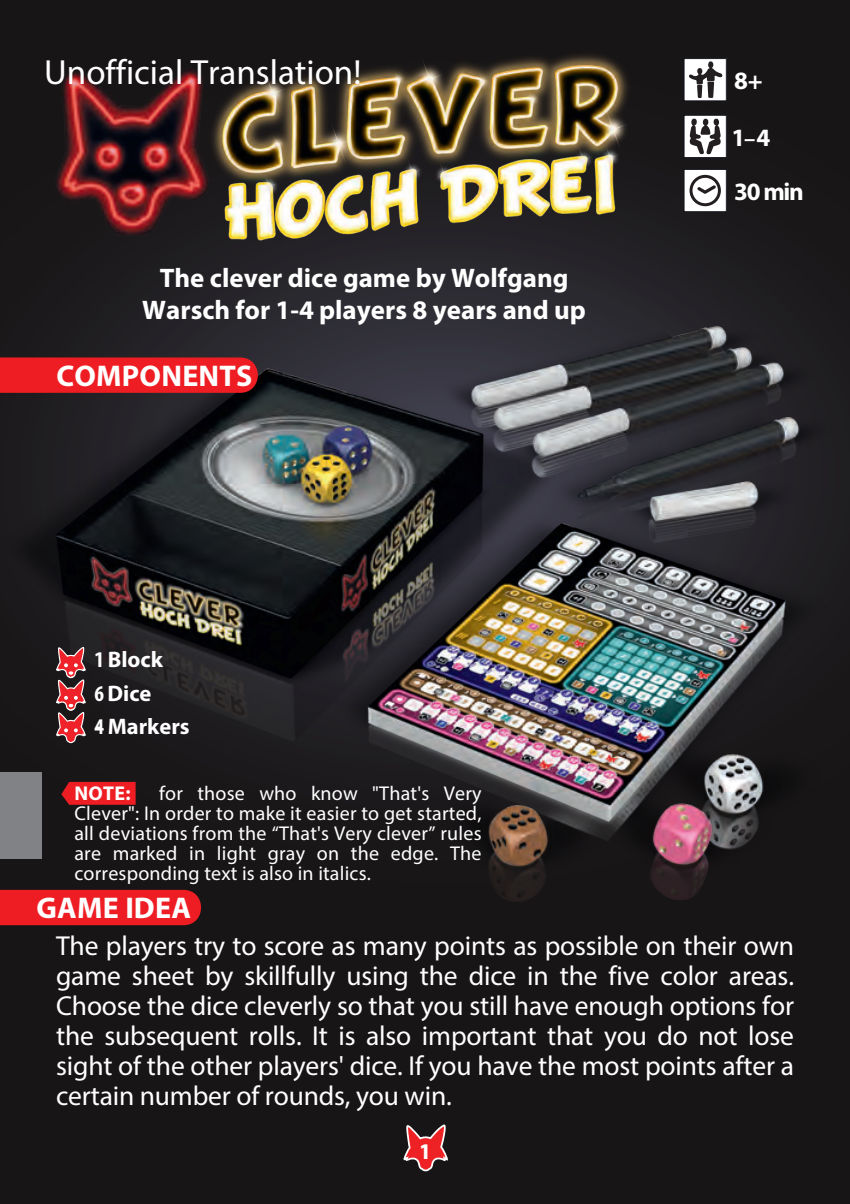
<style>
.page{position:relative;width:850px;height:1204px;background:#fff}
.page>*{position:absolute;margin:0;border:0;box-sizing:border-box;transform-origin:0 0}
.t1{font:35px "Myriad Pro";color:#fff}
.t2{font:700 30px "Myriad Pro";letter-spacing:.01em;color:#fff}
.t3{font:27.5px/30px "Myriad Pro";letter-spacing:-.005em;color:#fff;text-align:justify}
.t4{font:700 27px/31.8px "Myriad Pro";color:#fff;text-align:center}
.t5{font:700 25px/54px "Myriad Pro";color:#fff}
.t6{font:700 22.5px/33.8px "Myriad Pro";color:#fff}
.t7{font:900 condensed 22.5px "Myriad Pro";color:#fff}
.t8{font:20px/20px "Myriad Pro";letter-spacing:.01em;color:#fff;text-align:justify}
.t9{font:700 20px "Myriad Pro";color:#fff}
.s1{font-stretch:condensed}
.s2{font-stretch:condensed;font-size:22.5px}
</style>
<div class="page">
<div style="left:0;top:0;width:849px;height:1203px;background:#181516"></div>
<svg style="left:402px;top:1109px;width:47px;height:63px;background:#733133"></svg>
<img style="left:0;top:177px;width:849px;height:846px">
<img style="left:52px;top:51px;width:587px;height:197px">
<div style="left:683px;top:59px;width:43px;height:42px;background:#fff"></div>
<div style="left:683px;top:58px;width:43px;height:43px;border:1px solid #11121a"></div>
<svg style="left:689px;top:61px;width:33px;height:37px"></svg>
<div style="left:683px;top:115px;width:43px;height:42px;background:#fff"></div>
<div style="left:683px;top:115px;width:43px;height:43px;border:1px solid #11121a"></div>
<svg style="left:689px;top:118px;width:31px;height:36px"></svg>
<div style="left:683px;top:169px;width:43px;height:43px;background:#fff"></div>
<div style="left:683px;top:169px;width:43px;height:43px;border:1px solid #11121a"></div>
<svg style="left:689px;top:175px;width:31px;height:31px"></svg>
<svg style="left:0;top:889px;width:207px;height:36px;background:#df1c22"></svg>
<svg style="left:0;top:357px;width:263px;height:36px;background:#e31c22"></svg>
<div style="left:0;top:772px;width:42px;height:87px;background:#808285"></div>
<svg style="left:96px;top:726px;width:5px;height:4px"></svg>
<svg style="left:56px;top:647px;width:31px;height:97px;background:#924447"></svg>
<div style="left:61px;top:782px;width:74px;height:22px;background:#ee1d23"></div>
<p class="t1" style="left:44px;top:51px;width:318px">Unofficial Translation!</p>
<p class="t4" style="left:142px;top:262px;width:445px">The clever dice game by Wolfgang<br>Warsch for 1-4 players 8 years and up</p>
<p class="t2" style="left:56px;top:356px;width:197px">COMPONENTS</p>
<p class="t6" style="left:94px;top:641px;width:97px"><span class="s1">1</span> Block<br><span class="s1">6</span> Dice<br><span class="s1">4</span> Markers</p>
<p class="t8" style="left:74px;top:783px;width:408px;text-indent:85px">for those who know "That's Very Clever": In order to make it easier to get started, all deviations from the “That's Very clever” rules are marked in light gray on the edge. The corresponding text is also in italics.</p>
<p class="t9" style="left:74px;top:780px;width:58px">NOTE:</p>
<p class="t5" style="left:733px;top:54px;width:30px">8+</p>
<p class="t5" style="left:731px;top:111px;width:74px">1<span class="s2">–</span>4<br>30 min</p>
<p class="t2" style="left:37px;top:888px;width:156px">GAME IDEA</p>
<p class="t3" style="left:56px;top:930px;width:739px">The players try to score as many points as possible on their own game sheet by skillfully using the dice in the five color areas.<br>Choose the dice cleverly so that you still have enough options for the subsequent rolls. It is also important that you do not lose sight of the other players' dice. If you have the most points after a certain number of rounds, you win.</p>
<p class="t7" style="left:420px;top:1138px;width:11px">1</p>
</div>
